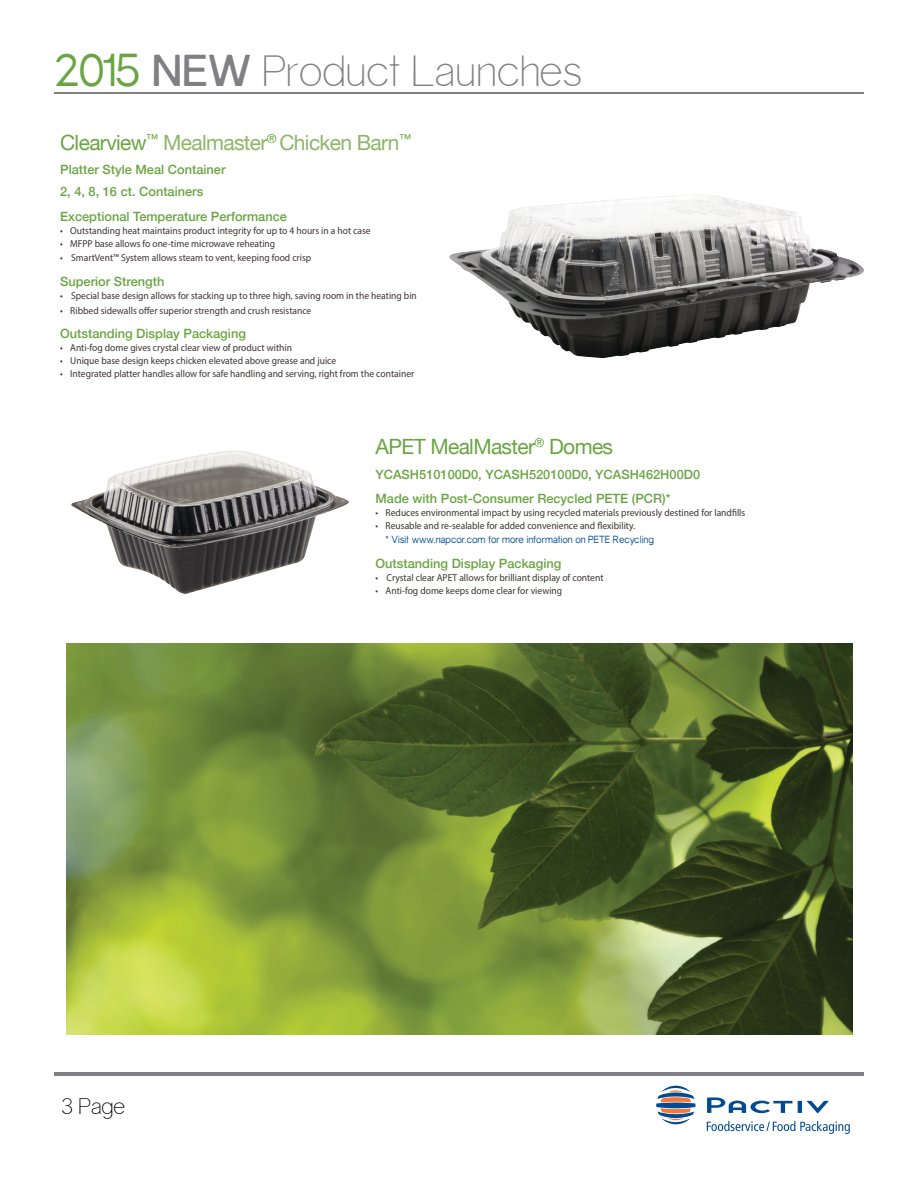
<style>
.page{position:relative;width:918px;height:1188px;background:#fff}
.page>*{position:absolute;margin:0;border:0;box-sizing:border-box;transform-origin:0 0}
.t1{font:300 43.5px "Gravity";letter-spacing:-.005em;color:#807f83}
.t2{font:300 22.5px "Gravity";color:#000}
.t3{font:21px "Helvetica Neue";letter-spacing:-.03em;color:#8eb669}
.t4{font:21px "Helvetica Neue";letter-spacing:-.03em;color:#6aa543}
.t5{font:500 12.75px/22px "Helvetica Neue";color:#6aa543}
.t6{font:10.05px "Myriad Pro";color:#3c3533;scale:.95 1}
.t7{font:10.05px "Gravity";color:#004b92;scale:.95 1}
.s1{font-weight:400;font-size:45px;color:#6aa543}
.s2{font-weight:700}
.s3{color:#6aa543}
</style>
<div class="page">
<hr style="left:54px;top:1073px;width:810px;height:3px;background:#807f83">
<hr style="left:54px;top:92px;width:810px;height:2px;background:#807f83">
<svg style="left:707px;top:1098px;width:86px;height:15px"></svg>
<hr style="left:798px;top:1101px;width:4px;height:12px;background:#004b92">
<svg style="left:806px;top:1101px;width:23px;height:12px"></svg>
<svg style="left:656px;top:1086px;width:39px;height:38px"></svg>
<svg style="left:707px;top:1121px;width:143px;height:13px"></svg>
<img style="left:449px;top:194px;width:372px;height:164px">
<img style="left:71px;top:450px;width:278px;height:144px">
<img style="left:66px;top:644px;width:786px;height:391px">
<h1 class="t1" style="left:54px;top:47px;width:530px"><span class="s1">2015</span> <span class="s2">NEW</span> Product Launches</h1>
<h3 class="t3" style="left:60px;top:127px;width:352px"><span class="s3">Clearview</span><sup>™</sup> Mealmaster<sup>®</sup> Chicken Barn<sup>™</sup></h3>
<p class="t5" style="left:60px;top:158px;width:167px">Platter Style Meal Container<br>2, 4, 8, 16 ct. Containers</p>
<p class="t5" style="left:60px;top:205px;width:228px">Exceptional Temperature Performance</p>
<p class="t6" style="left:60px;top:224px;width:328px">• Outstanding heat maintains product integrity for up to 4 hours in a hot case</p>
<p class="t6" style="left:60px;top:237px;width:228px">• MFPP base allows fo one-time microwave reheating</p>
<p class="t6" style="left:60px;top:252px;width:266px">• SmartVent™ System allows steam to vent, keeping food crisp</p>
<p class="t5" style="left:60px;top:270px;width:106px">Superior Strength</p>
<p class="t6" style="left:60px;top:289px;width:377px">• Special base design allows for stacking up to three high, saving room in the heating bin</p>
<p class="t6" style="left:60px;top:304px;width:266px">• Ribbed sidewalls offer superior strength and crush resistance</p>
<p class="t5" style="left:60px;top:322px;width:187px">Outstanding Display Packaging</p>
<p class="t6" style="left:60px;top:342px;width:246px">• Anti-fog dome gives crystal clear view of product within</p>
<p class="t6" style="left:60px;top:354px;width:292px">• Unique base design keeps chicken elevated above grease and juice</p>
<p class="t6" style="left:60px;top:367px;width:374px">• Integrated platter handles allow for safe handling and serving, right from the container</p>
<h3 class="t4" style="left:376px;top:431px;width:239px">APET MealMaster<sup>®</sup> Domes</h3>
<h2 class="t2" style="left:62px;top:1094px;width:65px">3 Page</h2>
<p class="t5" style="left:376px;top:461px;width:326px;line-height:24.8px">YCASH510100D0, YCASH520100D0, YCASH462H00D0<br>Made with Post-Consumer Recycled PETE (PCR)*</p>
<p class="t6" style="left:376px;top:506px;width:391px">• Reduces environmental impact by using recycled materials previously destined for landfills</p>
<p class="t6" style="left:376px;top:519px;width:275px">• Reusable and re-sealable for added convenience and flexibility.</p>
<p class="t7" style="left:386px;top:534px;width:284px">* Visit www.napcor.com for more information on PETE Recycling</p>
<p class="t5" style="left:376px;top:552px;width:187px">Outstanding Display Packaging</p>
<p class="t6" style="left:376px;top:571px;width:241px">• Crystal clear APET allows for brilliant display of content</p>
<p class="t6" style="left:376px;top:584px;width:198px">• Anti-fog dome keeps dome clear for viewing</p>
</div>
